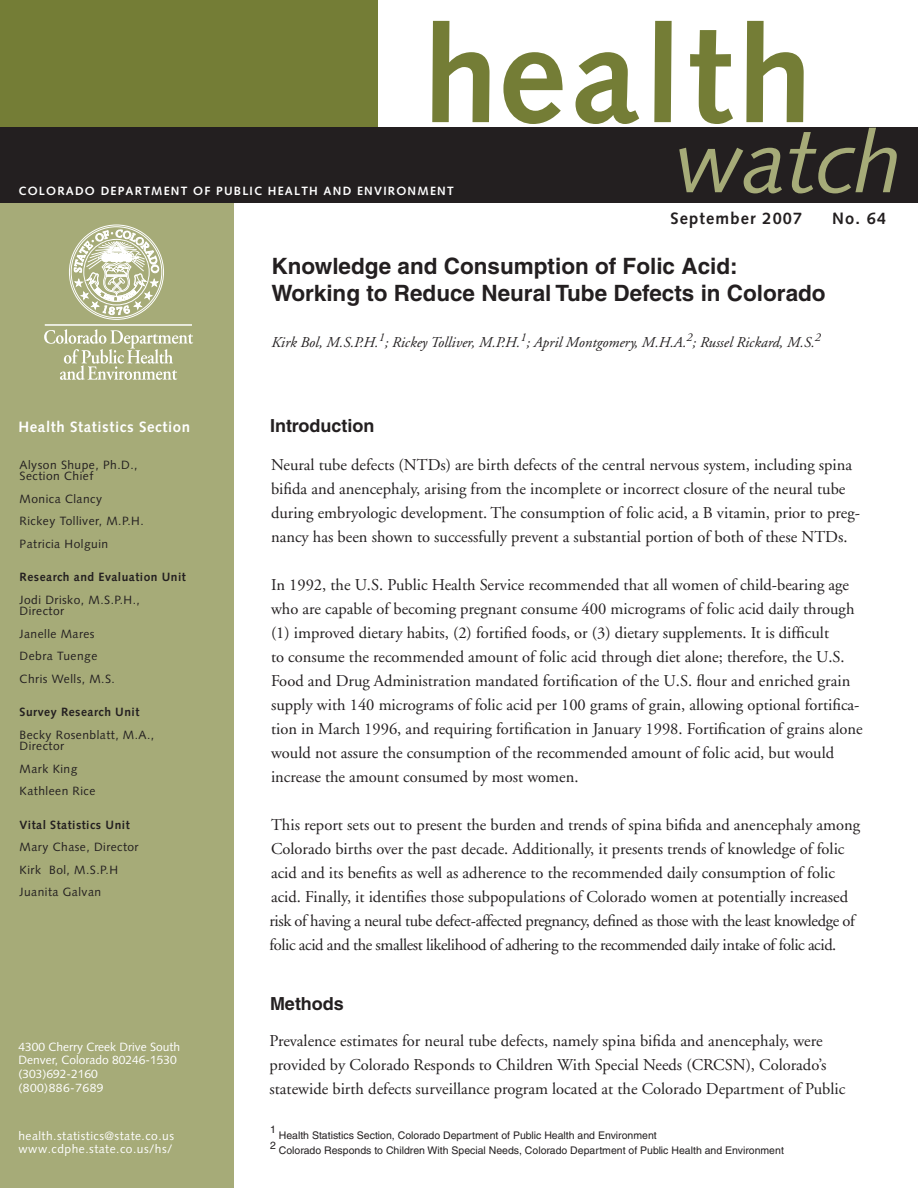
<style>
.page{position:relative;width:918px;height:1188px;background:#fff}
.page>*{position:absolute;margin:0;border:0;box-sizing:border-box;transform-origin:0 0}
.t1{font:700 135px "Syntax";letter-spacing:.04em;color:#747d36}
.t2{font:italic 87px "Syntax";color:#a6ab78}
.t3{font:700 22.5px/27px "Helvetica";color:#231f20}
.t4{font:700 18px "Helvetica";color:#231f20}
.t5{font:16.5px/24px "Adobe Garamond";color:#231f20}
.t6{font:700 16.5px "Syntax";letter-spacing:.07em;color:#231f20}
.t7{font:italic 15px "Adobe Garamond";color:#231f20}
.t8{font:700 15px "Syntax";letter-spacing:.04em;color:#fff}
.t9{font:12px/22.5px "Syntax";letter-spacing:.04em;color:#231f20}
.t10{font:12px/13.2px "Syntax";letter-spacing:.04em;color:#fff}
.t11{font:12px/13.2px "Syntax";color:#fff}
.t12{font:700 12px "Syntax";letter-spacing:.04em;color:#231f20}
.t13{font:700 12px "Syntax";letter-spacing:.1em;color:#fff}
.t14{font:10.5px/14.4px "Helvetica";color:#231f20}
</style>
<div class="page">
<div style="left:0;top:102px;width:234px;height:1086px;background:#a6ab78"></div>
<div style="left:0;top:0;width:378px;height:145px;background:#747d36"></div>
<div style="left:0;top:127px;width:918px;height:75px;background:#231f20"></div>
<hr style="left:45px;top:325px;width:147px;height:1px;background:#fff">
<svg style="left:44px;top:329px;width:149px;height:51px"></svg>
<svg style="left:71px;top:226px;width:91px;height:92px"></svg>
<h1 class="t1" style="left:423px;top:-2px;width:391px">health</h1>
<p class="t13" style="left:19px;top:184px;width:437px">COLORADO DEPARTMENT OF PUBLIC HEALTH AND ENVIRONMENT</p>
<h2 class="t2" style="left:676px;top:111px;width:229px">watch</h2>
<p class="t8" style="left:18px;top:418px;width:173px">Health Statistics Section</p>
<p class="t9" style="left:20px;top:459px;width:119px;line-height:11.2px">Alyson Shupe, Ph.D.,<br>Section Chief</p>
<p class="t9" style="left:20px;top:487px;width:126px">Monica Clancy<br>Rickey Tolliver, M.P.H.<br>Patricia Holguin</p>
<p class="t12" style="left:20px;top:570px;width:168px">Research and Evaluation Unit</p>
<p class="t9" style="left:20px;top:594px;width:122px;line-height:11.2px">Jodi Drisko, M.S.P.H.,<br>Director</p>
<p class="t9" style="left:20px;top:622px;width:97px">Janelle Mares<br>Debra Tuenge<br>Chris Wells, M.S.</p>
<p class="t12" style="left:20px;top:705px;width:121px">Survey Research Unit</p>
<p class="t9" style="left:20px;top:729px;width:136px;line-height:11.2px">Becky Rosenblatt, M.A.,<br>Director</p>
<p class="t9" style="left:20px;top:757px;width:77px">Mark King<br>Kathleen Rice</p>
<p class="t12" style="left:20px;top:818px;width:112px">Vital Statistics Unit</p>
<p class="t9" style="left:20px;top:836px;width:120px">Mary Chase, Director<br>Kirk Bol, M.S.P.H<br>Juanita Galvan</p>
<p class="t11" style="left:18px;top:1041px;width:163px">4300 Cherry Creek Drive South<br>Denver, Colorado 80246-1530 (303)692-2160</p>
<p class="t10" style="left:18px;top:1081px;width:87px">(800)886-7689</p>
<p class="t10" style="left:18px;top:1129px;width:157px">health.statistics@state.co.us www.cdphe.state.co.us/hs/</p>
<p class="t6" style="left:670px;top:208px;width:133px">September 2007</p>
<p class="t6" style="left:832px;top:208px;width:56px">No. 64</p>
<h3 class="t3" style="left:272px;top:252px;width:556px">Knowledge and Consumption of Folic Acid:<br>Working to Reduce Neural Tube Defects in Colorado</h3>
<p class="t7" style="left:272px;top:334px;width:551px">Kirk Bol, M.S.P.H.<sup>1</sup>; Rickey Tolliver, M.P.H.<sup>1</sup>; April Montgomery, M.H.A.<sup>2</sup>; Russel Rickard, M.S.<sup>2</sup></p>
<p class="t4" style="left:270px;top:414px;width:106px">Introduction</p>
<p class="t5" style="left:271px;top:453px;width:590px">Neural tube defects (NTDs) are birth defects of the central nervous system, including spina bifida and anencephaly, arising from the incomplete or incorrect closure of the neural tube during embryologic development. The consumption of folic acid, a B vitamin, prior to preg&shy;nancy has been shown to successfully prevent a substantial portion of both of these NTDs.</p>
<p class="t5" style="left:271px;top:573px;width:593px">In 1992, the U.S. Public Health Service recommended that all women of child-bearing age who are capable of becoming pregnant consume 400 micrograms of folic acid daily through (1) improved dietary habits, (2) fortified foods, or (3) dietary supplements. It is difficult<br>to consume the recommended amount of folic acid through diet alone; therefore, the U.S.<br>Food and Drug Administration mandated fortification of the U.S. flour and enriched grain supply with 140 micrograms of folic acid per 100 grams of grain, allowing optional fortifica&shy;tion in March 1996, and requiring fortification in January 1998. Fortification of grains alone would not assure the consumption of the recommended amount of folic acid, but would increase the amount consumed by most women.</p>
<p class="t5" style="left:270px;top:813px;width:592px">This report sets out to present the burden and trends of spina bifida and anencephaly among Colorado births over the past decade. Additionally, it presents trends of knowledge of folic acid and its benefits as well as adherence to the recommended daily consumption of folic acid. Finally, it identifies those subpopulations of Colorado women at potentially increased risk of having a neural tube defect-affected pregnancy, defined as those with the least knowledge of folic acid and the smallest likelihood of adhering to the recommended daily intake of folic acid.</p>
<p class="t4" style="left:270px;top:993px;width:75px">Methods</p>
<p class="t5" style="left:270px;top:1029px;width:577px">Prevalence estimates for neural tube defects, namely spina bifida and anencephaly, were provided by Colorado Responds to Children With Special Needs (CRCSN), Colorado’s statewide birth defects surveillance program located at the Colorado Department of Public</p>
<p class="t14" style="left:270px;top:1122px;width:7px">1</p>
<p class="t14" style="left:270px;top:1128px;width:515px;text-indent:9px">Health Statistics Section, Colorado Department of Public Health and Environment<br>2 Colorado Responds to Children With Special Needs, Colorado Department of Public Health and Environment</p>
</div>
